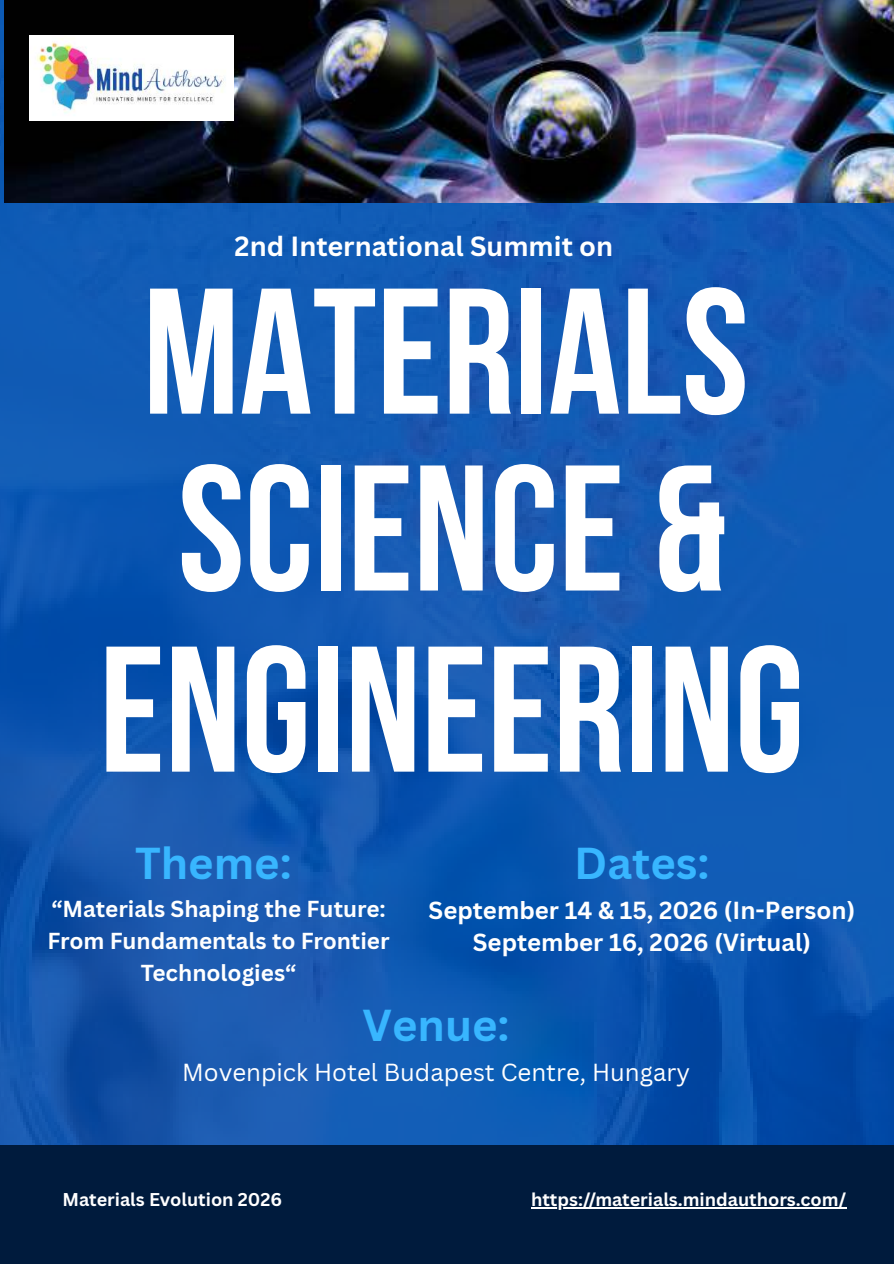
<style>
.page{position:relative;width:894px;height:1264px;background:#fff}
.page>*{position:absolute;margin:0;border:0;box-sizing:border-box;transform-origin:0 0}
.t1{font:700 178.5px/181.1px "Bebas Neue";color:#fff;text-align:center}
.t2{font:178.5px "Bebas Neue Cyrillic";color:#fff}
.t3{font:700 43.5px "Canva Sans";color:#38b6ff}
.t4{font:700 27px "Canva Sans";color:#fff}
.t5{font:700 24px/32.7px "Canva Sans";color:#fff;text-align:center}
.t6{font:24px "Canva Sans";color:#fff}
.t7{font:700 22.5px/31.5px "Canva Sans";color:#fff;text-align:center}
.t8{font:700 18px "Canva Sans";color:#fff}
</style>
<div class="page">
<img style="left:0;top:0;width:893px;height:1145px">
<img style="left:5px;top:0;width:888px;height:202px">
<img style="left:30px;top:35px;width:203px;height:86px">
<div style="left:0;top:1145px;width:893px;height:118px;background:#001b3d"></div>
<hr style="left:531px;top:1207px;width:315px;height:1px;background:#fff">
<p class="t4" style="left:234px;top:227px;width:380px">2nd International Summit on</p>
<h1 class="t2" style="left:143px;top:280px;width:607px">MATERIALS</h1>
<h1 class="t1" style="left:99px;top:455px;width:706px">SCIENCE &amp;<br>ENGINEERING</h1>
<h2 class="t3" style="left:135px;top:832px;width:158px">Theme:</h2>
<p class="t7" style="left:47px;top:893px;width:343px">“Materials Shaping the Future:<br>From Fundamentals to Frontier<br>Technologies“</p>
<h2 class="t3" style="left:574px;top:832px;width:137px">Dates:</h2>
<p class="t5" style="left:428px;top:892px;width:428px">September 14 &amp; 15, 2026 (In-Person)<br>September 16, 2026 (Virtual)</p>
<h2 class="t3" style="left:362px;top:994px;width:148px">Venue:</h2>
<p class="t6" style="left:182px;top:1055px;width:509px">Movenpick Hotel Budapest Centre, Hungary</p>
<p class="t8" style="left:62px;top:1187px;width:221px">Materials Evolution 2026</p>
<p class="t8" style="left:531px;top:1187px;width:316px">https://materials.mindauthors.com/</p>
</div>
